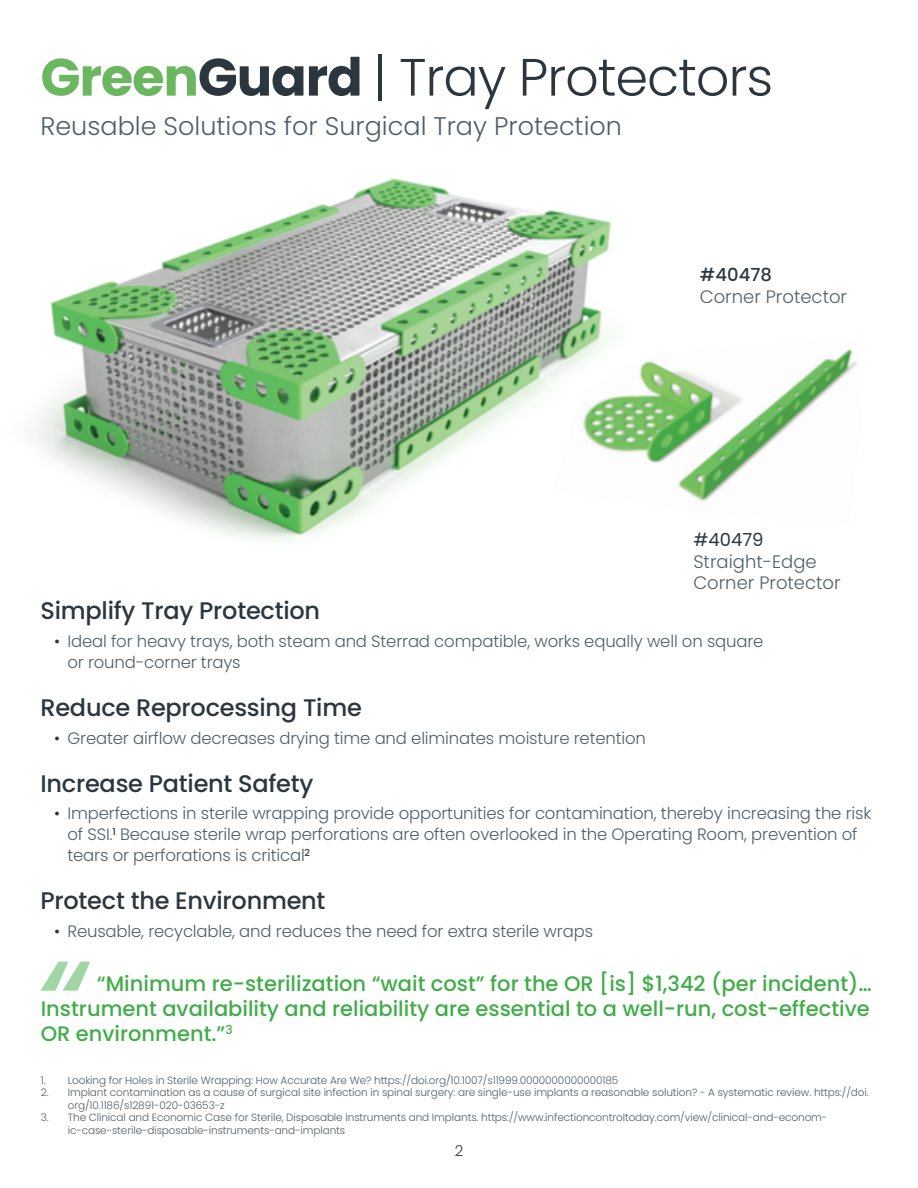
<style>
.page{position:relative;width:918px;height:1188px;background:#fff}
.page>*{position:absolute;margin:0;border:0;box-sizing:border-box;transform-origin:0 0}
.t1{font:300 52.5px "Poppins";letter-spacing:-.02em;color:#2c363f}
.t2{font:300 25.5px "Poppins";color:#505e68}
.t3{font:500 24px "Poppins";letter-spacing:-.01em;color:#2c363f}
.t4{font:500 21px/25.2px "Poppins";color:#41ad49;text-align:justify}
.t5{font:300 18px/21.6px "Poppins";color:#505e68}
.t6{font:18px "Poppins";color:#2c363f}
.t7{font:500 18px "Poppins";color:#2c363f}
.t8{font:300 16.5px/21px "Poppins";letter-spacing:-.01em;color:#505e68}
.t9{font:300 15px "Poppins";color:#2c363f}
.t10{font:300 10.5px/12.6px "Poppins";letter-spacing:-.01em;color:#505e68}
.s1{font-weight:700;color:#6ab760}
.s2{font-weight:700}
.s3{color:#2c363f}
</style>
<div class="page">
<img style="left:35px;top:178px;width:577px;height:362px">
<img style="left:554px;top:338px;width:303px;height:188px">
<svg style="left:41px;top:962px;width:49px;height:29px"></svg>
<h1 class="t1" style="left:40px;top:47px;width:734px"><span class="s1">Green</span><span class="s2">Guard</span> | Tray Protectors</h1>
<h2 class="t2" style="left:40px;top:112px;width:583px">Reusable Solutions for Surgical Tray Protection</h2>
<h3 class="t7" style="left:700px;top:265px;width:74px">#40478</h3>
<h3 class="t5" style="left:700px;top:286px;width:149px">Corner Protector</h3>
<h3 class="t6" style="left:693px;top:529px;width:72px">#40479</h3>
<h3 class="t5" style="left:693px;top:551px;width:149px">Straight-Edge<br>Corner Protector</h3>
<h3 class="t3" style="left:40px;top:597px;width:281px">Simplify Tray Protection</h3>
<h3 class="t8" style="left:67px;top:631px;width:698px;text-indent:-13px"><span class="s3">•</span> Ideal for heavy trays, both steam and Sterrad compatible, works equally well on square or round-corner trays</h3>
<h3 class="t3" style="left:40px;top:694px;width:323px">Reduce Reprocessing Time</h3>
<h3 class="t8" style="left:54px;top:728px;width:594px"><span class="s3">•</span> Greater airflow decreases drying time and eliminates moisture retention</h3>
<h3 class="t3" style="left:40px;top:769px;width:274px">Increase Patient Safety</h3>
<p class="t8" style="left:67px;top:803px;width:805px;text-indent:-13px"><span class="s3">•</span> Imperfections in sterile wrapping provide opportunities for contamination, thereby increasing the risk of SSI.<sup>1</sup> Because sterile wrap perforations are often overlooked in the Operating Room, prevention of tears or perforations is critical<sup>2</sup></p>
<h3 class="t3" style="left:40px;top:887px;width:287px">Protect the Environment</h3>
<h3 class="t8" style="left:54px;top:921px;width:541px"><span class="s3">•</span> Reusable, recyclable, and reduces the need for extra sterile wraps</h3>
<h3 class="t4" style="left:41px;top:971px;width:833px;text-indent:56px">“Minimum re-sterilization “wait cost” for the OR [is] $1,342 (per incident)… Instrument availability and reliability are essential to a well-run, cost-effective OR environment.”<sup>3</sup></h3>
<p class="t10" style="left:41px;top:1074px;width:579px">1. Looking for Holes in Sterile Wrapping: How Accurate Are We? https://doi.org/10.1007/s11999.0000000000000185</p>
<p class="t10" style="left:68px;top:1086px;width:803px;text-indent:-27px">2. Implant contamination as a cause of surgical site infection in spinal surgery: are single-use implants a reasonable solution? - A systematic review. https://doi. org/10.1186/s12891-020-03653-z</p>
<p class="t10" style="left:68px;top:1111px;width:761px;text-indent:-27px">3. The Clinical and Economic Case for Sterile, Disposable Instruments and Implants. https://www.infectioncontroltoday.com/view/clinical-and-econom&shy;ic-case-sterile-disposable-instruments-and-implants</p>
<h3 class="t9" style="left:455px;top:1142px;width:10px">2</h3>
</div>
